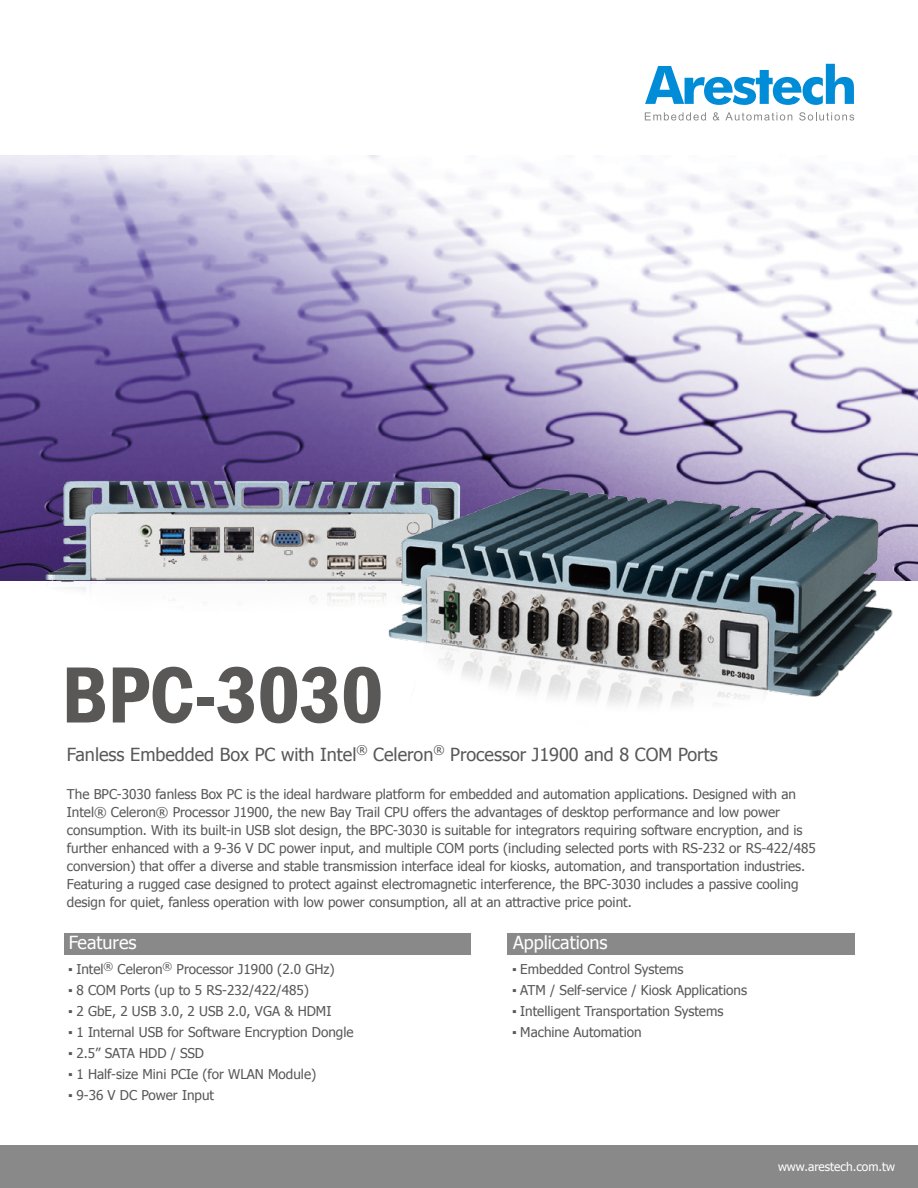
<style>
.page{position:relative;width:918px;height:1188px;background:#fff}
.page>*{position:absolute;margin:0;border:0;box-sizing:border-box;transform-origin:0 0}
.t1{font:600 condensed 82.5px "Franklin Gothic";letter-spacing:-.005em;color:#5a5757}
.t2{font:18px "Tahoma";color:#5a5757}
.t3{font:18px "Tahoma";color:#fff}
.t4{font:13.5px/18px "Tahoma";color:#5a5757}
.t5{font:12px "Tahoma";color:#fff}
</style>
<div class="page">
<img style="left:0;top:155px;width:918px;height:425px">
<img style="left:16px;top:461px;width:319px;height:143px">
<img style="left:335px;top:447px;width:583px;height:258px">
<div style="left:0;top:1145px;width:918px;height:43px;background:#898989"></div>
<div style="left:507px;top:933px;width:347px;height:22px;background:#898989"></div>
<div style="left:65px;top:933px;width:406px;height:22px;background:#898989"></div>
<svg style="left:645px;top:64px;width:209px;height:41px"></svg>
<svg style="left:645px;top:112px;width:61px;height:9px"></svg>
<svg style="left:713px;top:112px;width:79px;height:9px"></svg>
<svg style="left:799px;top:112px;width:55px;height:9px"></svg>
<h1 class="t1" style="left:62px;top:640px;width:323px">BPC-3030</h1>
<h2 class="t2" style="left:67px;top:742px;width:652px">Fanless Embedded Box PC with Intel<sup>®</sup> Celeron<sup>®</sup> Processor J1900 and 8 COM Ports</h2>
<p class="t4" style="left:67px;top:785px;width:750px">The BPC-3030 fanless Box PC is the ideal hardware platform for embedded and automation applications. Designed with an Intel® Celeron® Processor J1900, the new Bay Trail CPU offers the advantages of desktop performance and low power consumption. With its built-in USB slot design, the BPC-3030 is suitable for integrators requiring software encryption, and is further enhanced with a 9-36 V DC power input, and multiple COM ports (including selected ports with RS-232 or RS-422/485 conversion) that offer a diverse and stable transmission interface ideal for kiosks, automation, and transportation industries.<br>Featuring a rugged case designed to protect against electromagnetic interference, the BPC-3030 includes a passive cooling design for quiet, fanless operation with low power consumption, all at an attractive price point.</p>
<h2 class="t3" style="left:69px;top:931px;width:69px">Features</h2>
<h2 class="t3" style="left:513px;top:931px;width:96px">Applications</h2>
<p class="t4" style="left:68px;top:960px;width:268px">▪ Intel<sup>®</sup> Celeron<sup>®</sup> Processor J1900 (2.0 GHz)</p>
<p class="t4" style="left:68px;top:981px;width:242px">▪ 8 COM Ports (up to 5 RS-232/422/485)</p>
<p class="t4" style="left:68px;top:1002px;width:265px">▪ 2 GbE, 2 USB 3.0, 2 USB 2.0, VGA &amp; HDMI</p>
<p class="t4" style="left:68px;top:1023px;width:287px">▪ 1 Internal USB for Software Encryption Dongle</p>
<p class="t4" style="left:68px;top:1044px;width:137px">▪ 2.5” SATA HDD / SSD</p>
<p class="t4" style="left:68px;top:1065px;width:250px">▪ 1 Half-size Mini PCIe (for WLAN Module)</p>
<p class="t4" style="left:68px;top:1086px;width:147px">▪ 9-36 V DC Power Input</p>
<p class="t4" style="left:512px;top:960px;width:173px">▪ Embedded Control Systems</p>
<p class="t4" style="left:512px;top:981px;width:236px">▪ ATM / Self-service / Kiosk Applications</p>
<p class="t4" style="left:512px;top:1002px;width:213px">▪ Intelligent Transportation Systems</p>
<p class="t4" style="left:512px;top:1023px;width:131px">▪ Machine Automation</p>
<p class="t5" style="left:778px;top:1159px;width:119px">www.arestech.com.tw</p>
</div>
